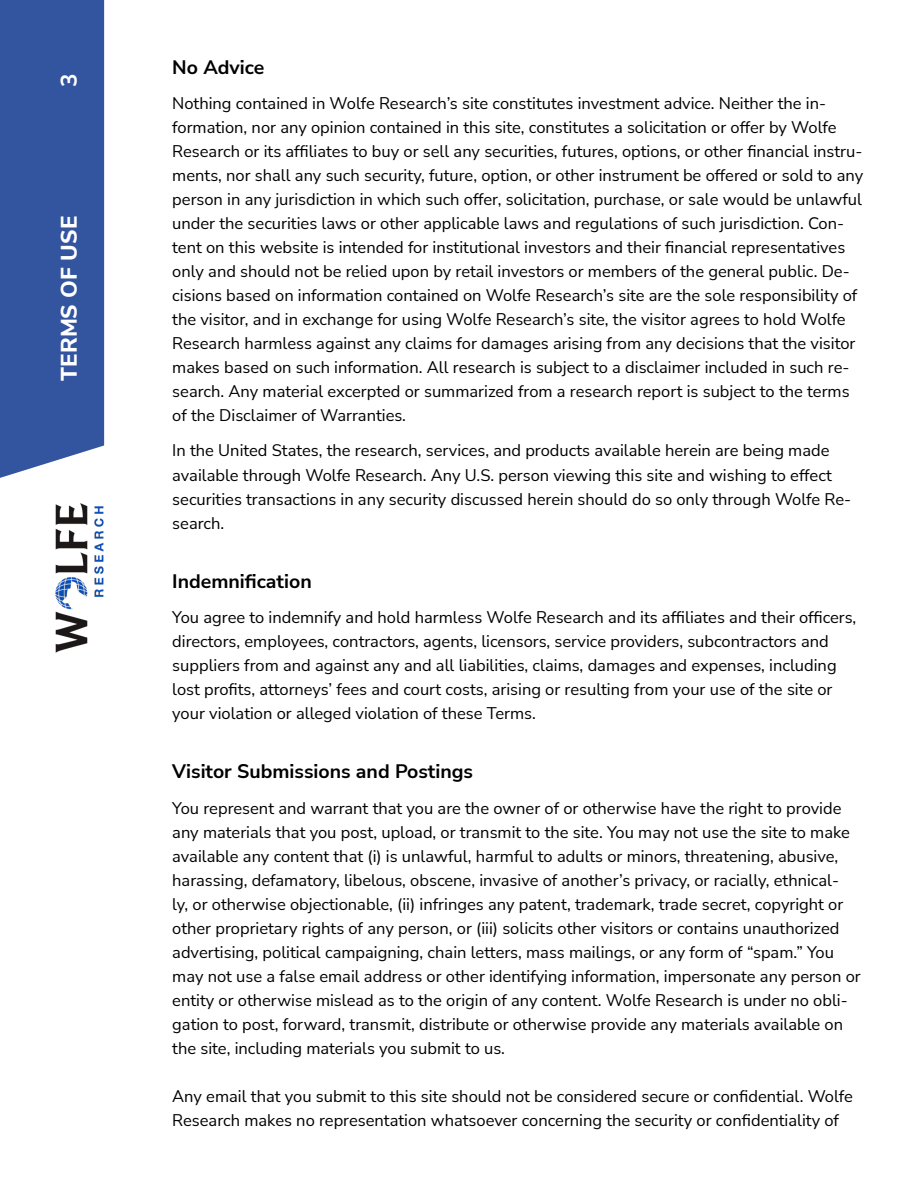
<style>
.page{position:relative;width:918px;height:1188px;background:#fff}
.page>*{position:absolute;margin:0;border:0;box-sizing:border-box;transform-origin:0 0}
.t1{font:800 22.5px "Nunito Sans";color:#fff}
.t2{font:700 22.5px "Nunito Sans";color:#fff}
.t3{font:700 19.5px "Nunito Sans";color:#000}
.t4{font:16.5px/24px "Nunito Sans";color:#000}
</style>
<div class="page">
<div style="left:0;top:0;width:104px;height:478px;background:#33559f"></div>
<img style="left:55px;top:503px;width:49px;height:150px">
<h1 class="t2" style="left:53px;top:87px;width:15px;rotate:-90deg">3</h1>
<h1 class="t1" style="left:52px;top:381px;width:166px;rotate:-90deg">TERMS OF USE</h1>
<p class="t3" style="left:172px;top:53px;width:94px">No Advice</p>
<p class="t4" style="left:172px;top:91px;width:692px">Nothing contained in Wolfe Research’s site constitutes investment advice. Neither the in&shy;formation, nor any opinion contained in this site, constitutes a solicitation or offer by Wolfe Research or its affiliates to buy or sell any securities, futures, options, or other financial instru&shy;ments, nor shall any such security, future, option, or other instrument be offered or sold to any person in any jurisdiction in which such offer, solicitation, purchase, or sale would be unlawful under the securities laws or other applicable laws and regulations of such jurisdiction. Con&shy;tent on this website is intended for institutional investors and their financial representatives only and should not be relied upon by retail investors or members of the general public. De&shy;cisions based on information contained on Wolfe Research’s site are the sole responsibility of the visitor, and in exchange for using Wolfe Research’s site, the visitor agrees to hold Wolfe Research harmless against any claims for damages arising from any decisions that the visitor makes based on such information. All research is subject to a disclaimer included in such re&shy;search. Any material excerpted or summarized from a research report is subject to the terms of the Disclaimer of Warranties.</p>
<p class="t4" style="left:172px;top:438px;width:681px">In the United States, the research, services, and products available herein are being made available through Wolfe Research. Any U.S. person viewing this site and wishing to effect securities transactions in any security discussed herein should do so only through Wolfe Re&shy;search.</p>
<p class="t3" style="left:172px;top:567px;width:141px">Indemnification</p>
<p class="t4" style="left:172px;top:605px;width:686px">You agree to indemnify and hold harmless Wolfe Research and its affiliates and their officers, directors, employees, contractors, agents, licensors, service providers, subcontractors and suppliers from and against any and all liabilities, claims, damages and expenses, including lost profits, attorneys’ fees and court costs, arising or resulting from your use of the site or your violation or alleged violation of these Terms.</p>
<p class="t3" style="left:172px;top:758px;width:302px">Visitor Submissions and Postings</p>
<p class="t4" style="left:172px;top:795px;width:690px">You represent and warrant that you are the owner of or otherwise have the right to provide any materials that you post, upload, or transmit to the site. You may not use the site to make available any content that (i) is unlawful, harmful to adults or minors, threatening, abusive, harassing, defamatory, libelous, obscene, invasive of another’s privacy, or racially, ethnical-<br>ly, or otherwise objectionable, (ii) infringes any patent, trademark, trade secret, copyright or other proprietary rights of any person, or (iii) solicits other visitors or contains unauthorized advertising, political campaigning, chain letters, mass mailings, or any form of “spam.” You may not use a false email address or other identifying information, impersonate any person or entity or otherwise mislead as to the origin of any content. Wolfe Research is under no obli&shy;gation to post, forward, transmit, distribute or otherwise provide any materials available on the site, including materials you submit to us.</p>
<p class="t4" style="left:172px;top:1083px;width:682px">Any email that you submit to this site should not be considered secure or confidential. Wolfe<br>Research makes no representation whatsoever concerning the security or confidentiality of</p>
</div>
